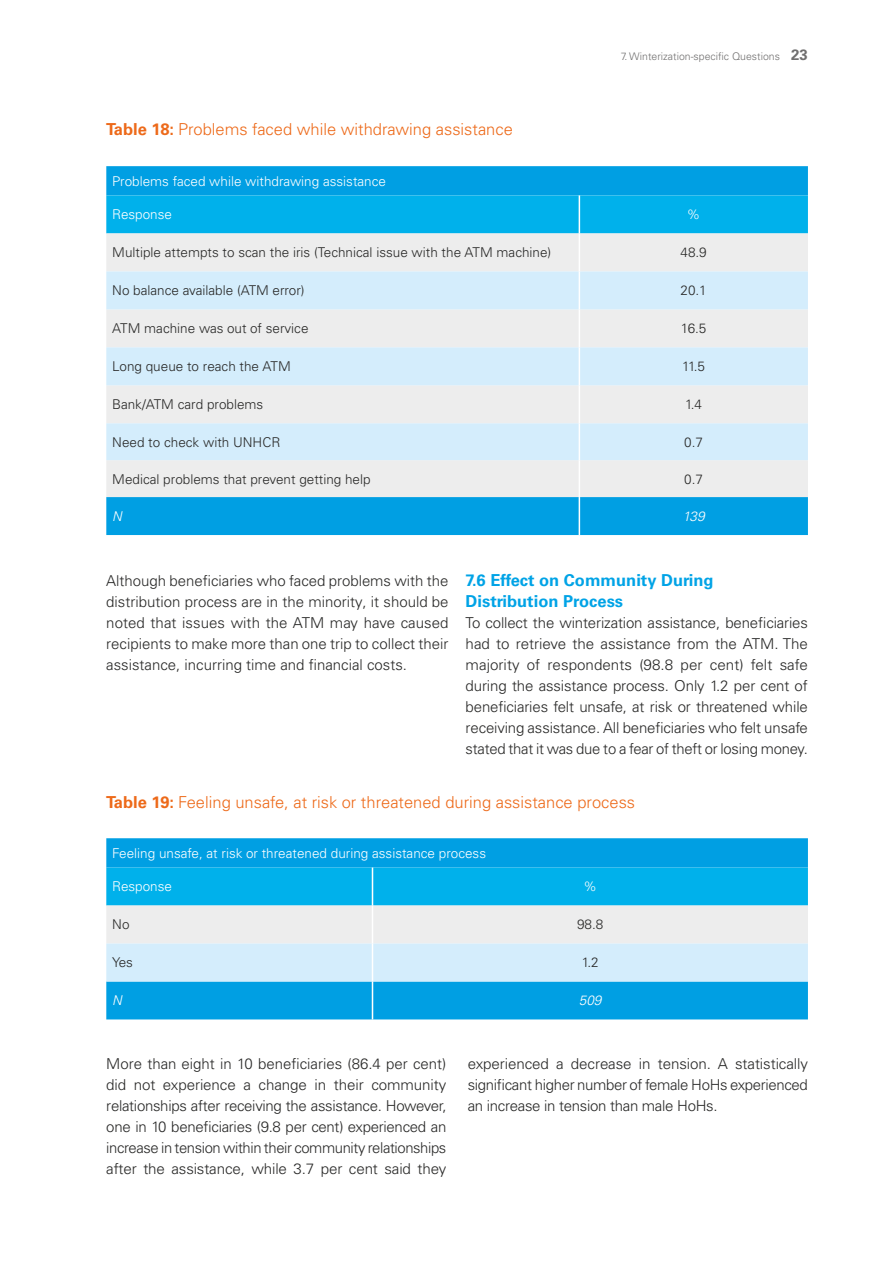
<style>
.page{position:relative;width:893px;height:1263px;background:#fff}
.page>*{position:absolute;margin:0;border:0;box-sizing:border-box;transform-origin:0 0}
.t1{font:300 16.5px "Univers LT Pro 45";color:#ed6a1a}
.t2{font:700 16.5px/21px "Univers LT Pro 65";color:#00a3e6}
.t3{font:300 15px/21px "Univers LT Pro 45";letter-spacing:-.015em;color:#282827;text-align:justify}
.t4{font:300 13.5px "Univers LT Pro 45";color:#282827}
.t5{font:300 13.5px "Univers LT Pro 45";color:#fff}
.t6{font:italic 300 13.5px "Univers LT Pro 45";color:#fff}
.t7{font:300 10.5px "Univers LT Pro 45";color:#706f6f}
.s1{font-family:"Univers LT Pro 65";font-weight:700;font-size:15px}
.s2{font-family:"Univers LT Pro 65";font-weight:700}
</style>
<div class="page">
<div style="left:106px;top:166px;width:702px;height:369px;background:#009fe3"></div>
<div style="left:106px;top:195px;width:702px;height:38px;background:#00b1eb"></div>
<div style="left:106px;top:233px;width:702px;height:264px;background:#ededed"></div>
<svg style="left:106px;top:271px;width:702px;height:189px;background:#deedf6"></svg>
<hr style="left:579px;top:195px;width:1px;height:38px;background:#fff">
<hr style="left:579px;top:233px;width:1px;height:38px;background:#fff">
<hr style="left:579px;top:271px;width:1px;height:38px;background:#fff">
<hr style="left:579px;top:309px;width:1px;height:38px;background:#fff">
<hr style="left:579px;top:347px;width:1px;height:38px;background:#fff">
<hr style="left:579px;top:385px;width:1px;height:38px;background:#fff">
<hr style="left:579px;top:423px;width:1px;height:37px;background:#fff">
<hr style="left:579px;top:460px;width:1px;height:37px;background:#fff">
<hr style="left:579px;top:497px;width:1px;height:38px;background:#fff">
<div style="left:106px;top:838px;width:702px;height:181px;background:#009fe3"></div>
<svg style="left:106px;top:867px;width:702px;height:114px;background:#95d9f1"></svg>
<hr style="left:372px;top:867px;width:1px;height:38px;background:#fff">
<hr style="left:372px;top:905px;width:1px;height:38px;background:#fff">
<hr style="left:372px;top:943px;width:1px;height:38px;background:#fff">
<hr style="left:372px;top:981px;width:1px;height:38px;background:#fff">
<p class="t7" style="left:621px;top:50px;width:188px">7. Winterization-specific Questions <span class="s1">23</span></p>
<p class="t1" style="left:106px;top:119px;width:408px"><span class="s2">Table 18:</span> Problems faced while withdrawing assistance</p>
<p class="t5" style="left:112px;top:173px;width:275px">Problems faced while withdrawing assistance</p>
<p class="t5" style="left:112px;top:206px;width:61px">Response</p>
<p class="t5" style="left:687px;top:206px;width:15px">%</p>
<p class="t4" style="left:112px;top:244px;width:441px">Multiple attempts to scan the iris (Technical issue with the ATM machine)</p>
<p class="t4" style="left:680px;top:244px;width:28px">48.9</p>
<p class="t4" style="left:112px;top:282px;width:194px">No balance available (ATM error)</p>
<p class="t4" style="left:680px;top:282px;width:28px">20.1</p>
<p class="t4" style="left:112px;top:320px;width:198px">ATM machine was out of service</p>
<p class="t4" style="left:681px;top:320px;width:27px">16.5</p>
<p class="t4" style="left:112px;top:358px;width:180px">Long queue to reach the ATM</p>
<p class="t4" style="left:682px;top:358px;width:24px">11.5</p>
<p class="t4" style="left:112px;top:396px;width:153px">Bank/ATM card problems</p>
<p class="t4" style="left:685px;top:396px;width:18px">1.4</p>
<p class="t4" style="left:112px;top:434px;width:170px">Need to check with UNHCR</p>
<p class="t4" style="left:684px;top:434px;width:20px">0.7</p>
<p class="t4" style="left:112px;top:470px;width:260px">Medical problems that prevent getting help</p>
<p class="t4" style="left:684px;top:470px;width:20px">0.7</p>
<p class="t6" style="left:112px;top:508px;width:11px">N</p>
<p class="t6" style="left:683px;top:508px;width:23px">139</p>
<p class="t3" style="left:106px;top:570px;width:344px">Although beneficiaries who faced problems with the distribution process are in the minority, it should be noted that issues with the ATM may have caused recipients to make more than one trip to collect their assistance, incurring time and financial costs.</p>
<p class="t2" style="left:466px;top:570px;width:249px">7.6 Effect on Community During<br>Distribution Process</p>
<p class="t3" style="left:466px;top:612px;width:344px">To collect the winterization assistance, beneficiaries had to retrieve the assistance from the ATM. The majority of respondents (98.8 per cent) felt safe during the assistance process. Only 1.2 per cent of beneficiaries felt unsafe, at risk or threatened while receiving assistance. All beneficiaries who felt unsafe stated that it was due to a fear of theft or losing money.</p>
<p class="t1" style="left:106px;top:792px;width:530px"><span class="s2">Table 19:</span> Feeling unsafe, at risk or threatened during assistance process</p>
<p class="t5" style="left:112px;top:845px;width:375px">Feeling unsafe, at risk or threatened during assistance process</p>
<p class="t5" style="left:112px;top:878px;width:61px">Response</p>
<p class="t5" style="left:583px;top:878px;width:15px">%</p>
<p class="t4" style="left:112px;top:916px;width:19px">No</p>
<p class="t4" style="left:577px;top:916px;width:28px">98.8</p>
<p class="t4" style="left:112px;top:954px;width:22px">Yes</p>
<p class="t4" style="left:582px;top:954px;width:18px">1.2</p>
<p class="t6" style="left:112px;top:992px;width:11px">N</p>
<p class="t6" style="left:579px;top:992px;width:24px">509</p>
<p class="t3" style="left:106px;top:1053px;width:342px">More than eight in 10 beneficiaries (86.4 per cent) did not experience a change in their community relationships after receiving the assistance. However, one in 10 beneficiaries (9.8 per cent) experienced an increase in tension within their community relationships after the assistance, while 3.7 per cent said they</p>
<p class="t3" style="left:468px;top:1053px;width:342px">experienced a decrease in tension. A statistically significant higher number of female HoHs experienced an increase in tension than male HoHs.</p>
</div>
